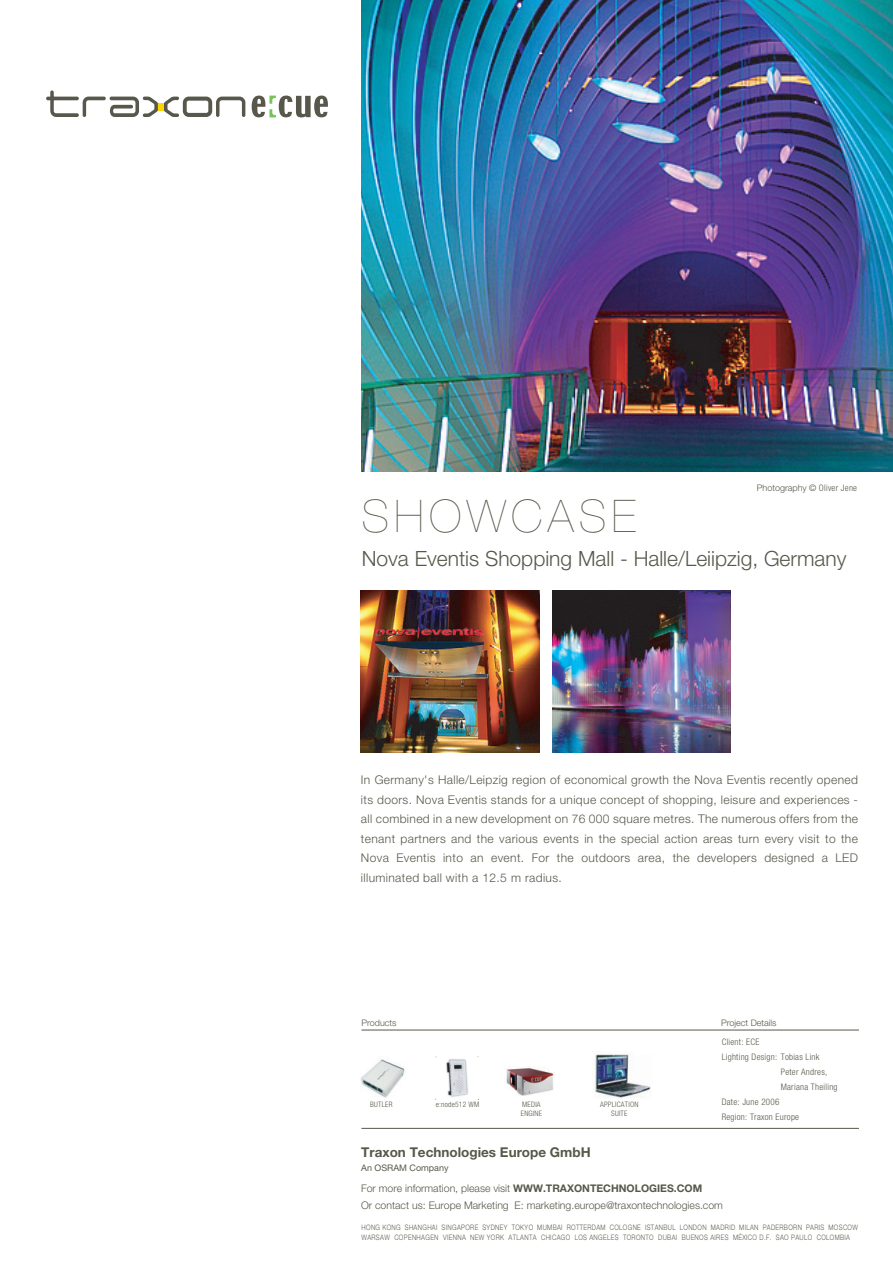
<style>
.page{position:relative;width:893px;height:1263px;background:#fff}
.page>*{position:absolute;margin:0;border:0;box-sizing:border-box;transform-origin:0 0}
.t1{font:200 45px "Helvetica Neue LT Pro";letter-spacing:.12em;color:#58574a}
.t2{font:300 21px "Helvetica Neue LT Pro";color:#58574a}
.t3{font:700 13.5px "Helvetica Neue LT Pro";color:#58574a}
.t4{font:300 12px/19.5px "Helvetica Neue LT Pro";letter-spacing:.03em;color:#58574a;text-align:justify}
.t5{font:300 10.5px/16.5px "Helvetica Neue LT Pro";color:#58574a}
.t6{font:300 condensed 9px "Helvetica Neue LT Pro";letter-spacing:.03em;color:#58574a}
.t7{font:300 9px "Helvetica Neue LT Pro";color:#58574a}
.t8{font:9px "Helvetica Neue LT Pro";color:#58574a}
.t9{font:300 7.5px/10.5px "Helvetica Neue LT Pro";letter-spacing:.06em;color:#58574a;scale:.81 1}
.t10{font:300 condensed 7.5px/9px "Helvetica Neue LT Pro";letter-spacing:.03em;color:#58574a}
.s1{font-stretch:condensed}
.s2{font-weight:700}
</style>
<div class="page">
<hr style="left:361px;top:1030px;width:498px;height:1px;background:#58574a">
<hr style="left:361px;top:1128px;width:498px;height:1px;background:#58574a">
<img style="left:361px;top:0;width:532px;height:471px">
<img style="left:361px;top:591px;width:178px;height:161px">
<img style="left:552px;top:591px;width:179px;height:161px">
<img style="left:361px;top:1059px;width:45px;height:39px">
<img style="left:594px;top:1054px;width:57px;height:44px">
<svg style="left:252px;top:96px;width:76px;height:21px"></svg>
<div style="left:158px;top:103px;width:7px;height:8px;background:#fcd704"></div>
<svg style="left:46px;top:90px;width:112px;height:27px"></svg>
<svg style="left:164px;top:97px;width:81px;height:20px"></svg>
<img style="left:435px;top:1056px;width:43px;height:43px">
<img style="left:506px;top:1067px;width:48px;height:29px">
<h1 class="t1" style="left:362px;top:490px;width:276px">SHOWCASE</h1>
<p class="t7" style="left:757px;top:482px;width:102px">Photography © <span class="s1">Oliver Jene</span></p>
<h2 class="t2" style="left:362px;top:546px;width:486px">Nova Eventis Shopping Mall - Halle/Leiipzig, Germany</h2>
<p class="t4" style="left:361px;top:770px;width:499px">In Germany's Halle/Leipzig region of economical growth the Nova Eventis recently opened its doors. Nova Eventis stands for a unique concept of shopping, leisure and experiences - all combined in a new development on 76 000 square metres. The numerous offers from the tenant partners and the various events in the special action areas turn every visit to the Nova Eventis into an event. For the outdoors area, the developers designed a LED illuminated ball with a 12.5 m radius.</p>
<p class="t7" style="left:361px;top:1017px;width:37px">Products</p>
<p class="t7" style="left:721px;top:1017px;width:57px">Project Details</p>
<p class="t10" style="left:436px;top:1100px;width:45px">e:node512 WM</p>
<p class="t10" style="left:600px;top:1100px;width:40px;text-align:center">APPLICATION<br>SUITE</p>
<p class="t10" style="left:370px;top:1100px;width:24px">BUTLER</p>
<p class="t10" style="left:521px;top:1100px;width:23px">MEDIA<br>ENGINE</p>
<p class="t6" style="left:722px;top:1036px;width:39px">Client: ECE</p>
<p class="t6" style="left:722px;top:1051px;width:99px">Lighting Design: Tobias Link</p>
<p class="t6" style="left:781px;top:1066px;width:48px">Peter Andres,</p>
<p class="t6" style="left:781px;top:1081px;width:58px">Mariana Theiling</p>
<p class="t6" style="left:722px;top:1096px;width:59px">Date: June 2006</p>
<p class="t6" style="left:722px;top:1111px;width:79px">Region: Traxon Europe</p>
<p class="t3" style="left:361px;top:1143px;width:231px">Traxon Technologies Europe GmbH</p>
<p class="t5" style="left:361px;top:1180px;width:363px">For more information, please visit <span class="s2">WWW.TRAXONTECHNOLOGIES.COM<br></span>Or contact us: Europe Marketing E: marketing.europe@traxontechnologies.com</p>
<p class="t8" style="left:361px;top:1162px;width:89px">An OSRAM Company</p>
<p class="t9" style="left:361px;top:1222px;width:614px">HONG KONG SHANGHAI SINGAPORE SYDNEY TOKYO MUMBAI ROTTERDAM COLOGNE ISTANBUL LONDON MADRID MILAN PADERBORN PARIS MOSCOW<br>WARSAW COPENHAGEN VIENNA NEW YORK ATLANTA CHICAGO LOS ANGELES TORONTO DUBAI BUENOS AIRES MÉXICO D.F. SAO PAULO COLOMBIA</p>
</div>
